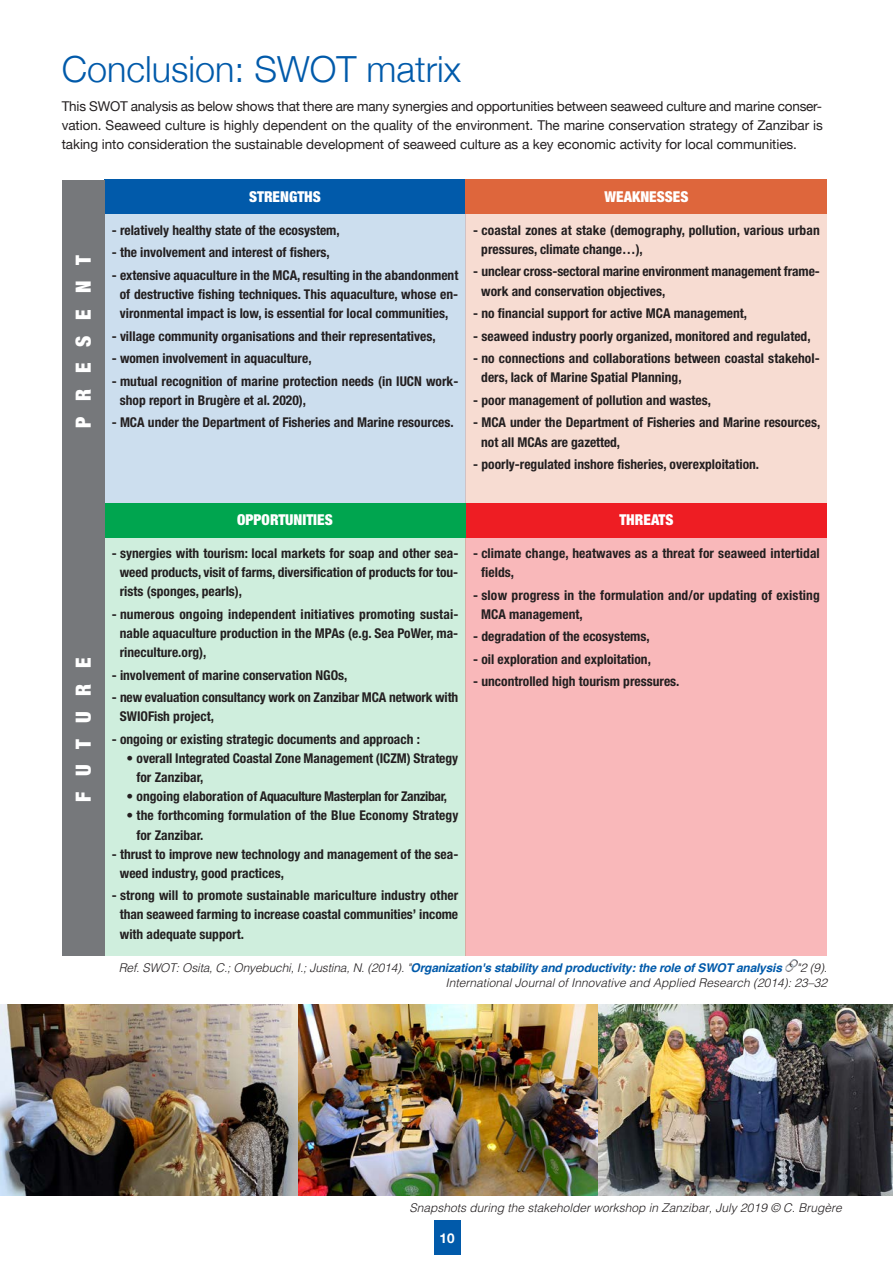
<style>
.page{position:relative;width:893px;height:1263px;background:#fff}
.page>*{position:absolute;margin:0;border:0;box-sizing:border-box;transform-origin:0 0}
.t1{font:300 36px "Helvetica Neue";color:#015aaa}
.t2{font:900 condensed 21px "Helvetica Neue";letter-spacing:.75em;color:#fff}
.t3{font:900 condensed 15px "Helvetica Neue";color:#fff}
.t4{font:700 condensed 13.5px/19.2px "Helvetica Neue";color:#231f20}
.t5{font:13.5px/18.9px "Helvetica Neue";letter-spacing:-.005em;color:#231f20;text-align:justify}
.t6{font:700 condensed 13.5px "Helvetica Neue";letter-spacing:-.025em;color:#231f20}
.t7{font:700 13.5px "Helvetica Neue";color:#fff}
.t8{font:italic 300 12px/15.3px "Helvetica";color:#231f20;text-align:right}
.s1{font-weight:700;color:#015aaa}
</style>
<div class="page">
<div style="left:434px;top:1220px;width:26px;height:35px;background:#015aaa"></div>
<div style="left:104px;top:180px;width:362px;height:34px;background:#015aaa"></div>
<div style="left:466px;top:180px;width:361px;height:34px;background:#de663c"></div>
<div style="left:104px;top:214px;width:362px;height:289px;background:#ccdeee"></div>
<div style="left:466px;top:214px;width:361px;height:289px;background:#f7dcd2"></div>
<div style="left:466px;top:503px;width:361px;height:34px;background:#ee1d23"></div>
<div style="left:104px;top:537px;width:362px;height:419px;background:#cfeedd"></div>
<div style="left:466px;top:537px;width:361px;height:419px;background:#f9b8ba"></div>
<div style="left:104px;top:503px;width:362px;height:34px;background:#00a54f"></div>
<div style="left:62px;top:180px;width:42px;height:323px;background:#76787b"></div>
<div style="left:62px;top:503px;width:42px;height:453px;background:#76787b"></div>
<img style="left:0;top:1005px;width:893px;height:191px">
<svg style="left:785px;top:959px;width:13px;height:12px"></svg>
<p class="t1" style="left:62px;top:48px;width:401px">Conclusion: SWOT matrix</p>
<p class="t5" style="left:62px;top:97px;width:763px">This SWOT analysis as below shows that there are many synergies and opportunities between seaweed culture and marine conser&shy;vation. Seaweed culture is highly dependent on the quality of the environment. The marine conservation strategy of Zanzibar is taking into consideration the sustainable development of seaweed culture as a key economic activity for local communities.</p>
<p class="t2" style="left:71px;top:428px;width:174px;rotate:-90deg">PRESENT</p>
<p class="t2" style="left:71px;top:802px;width:146px;rotate:-90deg">FUTURE</p>
<p class="t3" style="left:249px;top:188px;width:73px">STRENGTHS</p>
<p class="t3" style="left:604px;top:188px;width:85px">WEAKNESSES</p>
<p class="t4" style="left:112px;top:221px;width:229px">- relatively healthy state of the ecosystem,</p>
<p class="t4" style="left:112px;top:244px;width:220px">- the involvement and interest of fishers,</p>
<p class="t4" style="left:112px;top:267px;width:348px;text-align:center">- extensive aquaculture in the MCA, resulting in the abandonment of destructive fishing techniques. This aquaculture, whose en&shy;vironmental impact is low, is essential for local communities,</p>
<p class="t4" style="left:112px;top:327px;width:325px">- village community organisations and their representatives,</p>
<p class="t4" style="left:112px;top:350px;width:201px">- women involvement in aquaculture,</p>
<p class="t4" style="left:120px;top:372px;width:340px;text-indent:-8px">- mutual recognition of marine protection needs (in IUCN work&shy;shop report in Brugère et al. 2020),</p>
<p class="t4" style="left:112px;top:414px;width:343px">- MCA under the Department of Fisheries and Marine resources.</p>
<p class="t4" style="left:481px;top:221px;width:340px;text-indent:-8px">- coastal zones at stake (demography, pollution, various urban pressures, climate change…),</p>
<p class="t4" style="left:481px;top:263px;width:340px;text-indent:-8px">- unclear cross-sectoral marine environment management frame&shy;work and conservation objectives,</p>
<p class="t4" style="left:473px;top:305px;width:275px">- no financial support for active MCA management,</p>
<p class="t4" style="left:473px;top:327px;width:339px">- seaweed industry poorly organized, monitored and regulated,</p>
<p class="t4" style="left:481px;top:350px;width:340px;text-indent:-8px">- no connections and collaborations between coastal stakehol&shy;ders, lack of Marine Spatial Planning,</p>
<p class="t4" style="left:473px;top:392px;width:239px">- poor management of pollution and wastes,</p>
<p class="t4" style="left:481px;top:414px;width:340px;text-indent:-8px">- MCA under the Department of Fisheries and Marine resources, not all MCAs are gazetted,</p>
<p class="t4" style="left:473px;top:456px;width:287px">- poorly-regulated inshore fisheries, overexploitation.</p>
<p class="t3" style="left:237px;top:511px;width:97px">OPPORTUNITIES</p>
<p class="t4" style="left:120px;top:545px;width:340px;text-align:justify;text-indent:-8px">- synergies with tourism: local markets for soap and other sea&shy;weed products, visit of farms, diversification of products for tou&shy;rists (sponges, pearls),</p>
<p class="t4" style="left:120px;top:605px;width:340px;text-align:justify;text-indent:-8px">- numerous ongoing independent initiatives promoting sustai&shy;nable aquaculture production in the MPAs (e.g. Sea PoWer, ma&shy;rineculture.org),</p>
<p class="t4" style="left:112px;top:666px;width:237px">- involvement of marine conservation NGOs,</p>
<p class="t4" style="left:120px;top:689px;width:340px;text-indent:-8px">- new evaluation consultancy work on Zanzibar MCA network with<br>SWIOFish project,</p>
<p class="t4" style="left:112px;top:730px;width:310px">- ongoing or existing strategic documents and approach :</p>
<p class="t4" style="left:137px;top:750px;width:323px;text-indent:-10px">• overall Integrated Coastal Zone Management (ICZM) Strategy for Zanzibar,</p>
<p class="t6" style="left:127px;top:791px;width:322px">• ongoing elaboration of Aquaculture Masterplan for Zanzibar,</p>
<p class="t4" style="left:137px;top:807px;width:323px;text-indent:-10px">• the forthcoming formulation of the Blue Economy Strategy for Zanzibar.</p>
<p class="t4" style="left:120px;top:845px;width:340px;text-indent:-8px">- thrust to improve new technology and management of the sea&shy;weed industry, good practices,</p>
<p class="t4" style="left:120px;top:887px;width:340px;text-align:justify;text-indent:-8px">- strong will to promote sustainable mariculture industry other than seaweed farming to increase coastal communities’ income with adequate support.</p>
<p class="t3" style="left:619px;top:511px;width:56px">THREATS</p>
<p class="t4" style="left:481px;top:545px;width:340px;text-indent:-8px">- climate change, heatwaves as a threat for seaweed intertidal fields,</p>
<p class="t4" style="left:481px;top:586px;width:340px;text-indent:-8px">- slow progress in the formulation and/or updating of existing<br>MCA management,</p>
<p class="t4" style="left:473px;top:628px;width:178px">- degradation of the ecosystems,</p>
<p class="t4" style="left:473px;top:651px;width:179px">- oil exploration and exploitation,</p>
<p class="t4" style="left:473px;top:673px;width:208px">- uncontrolled high tourism pressures.</p>
<p class="t8" style="left:119px;top:961px;width:710px">Ref. SWOT: Osita, C.; Onyebuchi, I.; Justina, N. (2014). "<span class="s1">Organization's stability and productivity: the role of SWOT analysis</span> "2 (9).<br>International Journal of Innovative and Applied Research (2014): 23–32</p>
<p class="t8" style="left:409px;top:1201px;width:434px">Snapshots during the stakeholder workshop in Zanzibar, July 2019 © C. Brugère</p>
<p class="t7" style="left:439px;top:1229px;width:17px">10</p>
</div>
